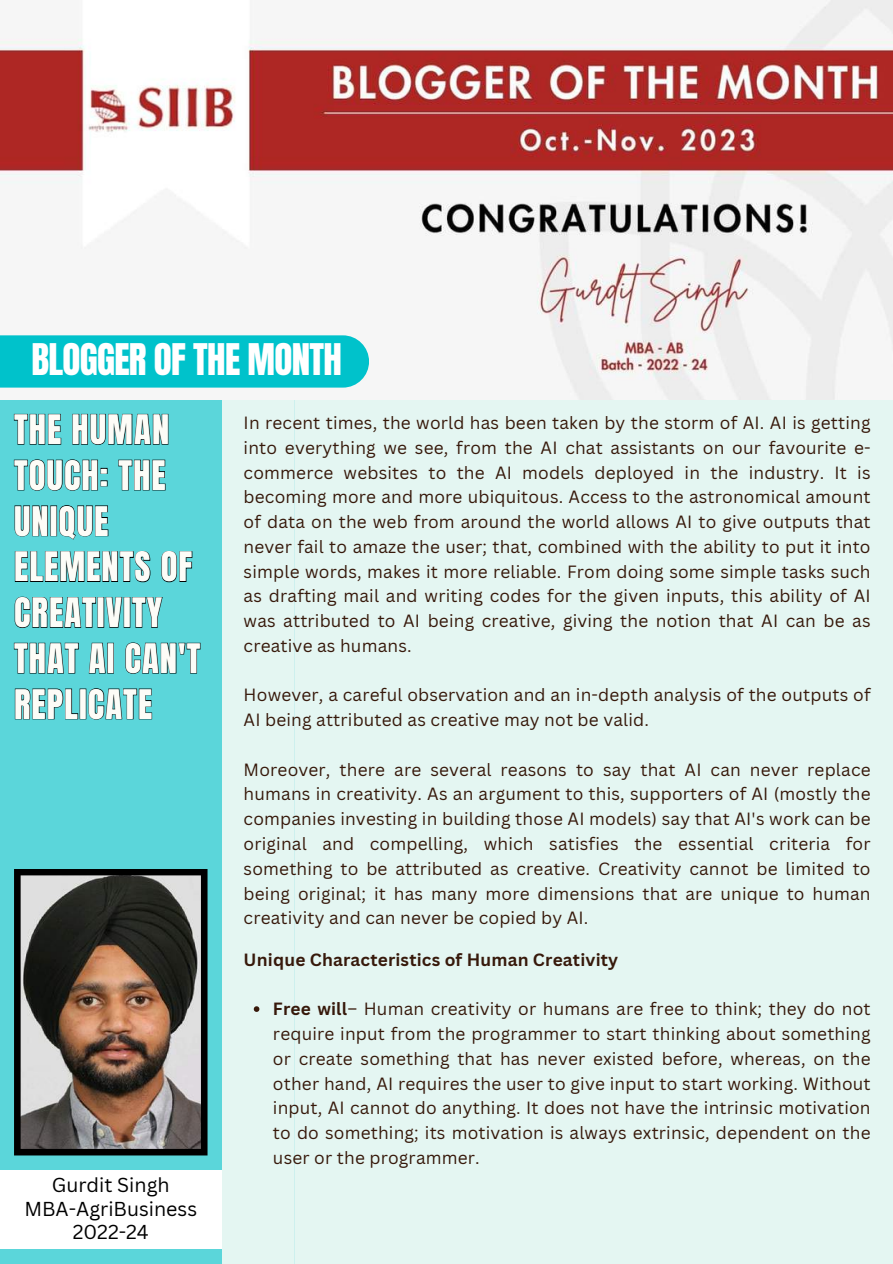
<style>
.page{position:relative;width:893px;height:1264px;background:#fff}
.page>*{position:absolute;margin:0;border:0;box-sizing:border-box;transform-origin:0 0}
.t1{font:37.05px "Anton";letter-spacing:-.02em;color:#fff}
.t2{font:34.65px/45.8px "Anton";letter-spacing:.03em;color:#fdfcf7}
.t3{font:19.65px/23.7px "Canva Sans";color:#000;text-align:center}
.t4{font:17.25px/24.8px "Canva Sans";letter-spacing:.01em;color:#37190b;text-align:justify}
.t5{font:700 17.25px "Canva Sans";letter-spacing:.01em;color:#37190b}
.s1{font-weight:700}
</style>
<div class="page">
<div style="left:0;top:0;width:294px;height:1263px;background:#e4f6f2"></div>
<div style="left:294px;top:338px;width:598px;height:925px;background:#e4f6f2"></div>
<div style="left:0;top:400px;width:222px;height:863px;background:#5bd6da"></div>
<img style="left:0;top:0;width:892px;height:399px">
<div style="left:0;top:335px;width:369px;height:52px;background:#00c2cb"></div>
<div style="left:0;top:1169px;width:222px;height:78px;background:#fff"></div>
<img style="left:14px;top:869px;width:193px;height:286px">
<svg style="left:14px;top:414px;width:154px;height:31px"></svg>
<svg style="left:14px;top:459px;width:151px;height:31px"></svg>
<svg style="left:15px;top:505px;width:93px;height:34px"></svg>
<svg style="left:15px;top:551px;width:177px;height:31px"></svg>
<svg style="left:15px;top:596px;width:148px;height:32px"></svg>
<svg style="left:14px;top:642px;width:186px;height:31px"></svg>
<svg style="left:15px;top:688px;width:137px;height:31px"></svg>
<svg style="left:254px;top:1006px;width:5px;height:5px"></svg>
<h1 class="t1" style="left:31px;top:333px;width:312px">BLOGGER OF THE MONTH</h1>
<h2 class="t2" style="left:14px;top:407px;width:188px">THE HUMAN<br>TOUCH: THE<br>UNIQUE<br>ELEMENTS OF<br>CREATIVITY<br>THAT AI CAN'T<br>REPLICATE</h2>
<p class="t3" style="left:24px;top:1172px;width:174px">Gurdit Singh<br>MBA-AgriBusiness<br>2022-24</p>
<p class="t4" style="left:244px;top:410px;width:628px">In recent times, the world has been taken by the storm of AI. AI is getting into everything we see, from the AI chat assistants on our favourite e&shy;commerce websites to the AI models deployed in the industry. It is becoming more and more ubiquitous. Access to the astronomical amount of data on the web from around the world allows AI to give outputs that never fail to amaze the user; that, combined with the ability to put it into simple words, makes it more reliable. From doing some simple tasks such as drafting mail and writing codes for the given inputs, this ability of AI was attributed to AI being creative, giving the notion that AI can be as creative as humans.</p>
<p class="t4" style="left:244px;top:682px;width:628px">However, a careful observation and an in-depth analysis of the outputs of<br>AI being attributed as creative may not be valid.</p>
<p class="t4" style="left:244px;top:756px;width:628px">Moreover, there are several reasons to say that AI can never replace humans in creativity. As an argument to this, supporters of AI (mostly the companies investing in building those AI models) say that AI's work can be original and compelling, which satisfies the essential criteria for something to be attributed as creative. Creativity cannot be limited to being original; it has many more dimensions that are unique to human creativity and can never be copied by AI.</p>
<p class="t5" style="left:244px;top:947px;width:376px">Unique Characteristics of Human Creativity</p>
<p class="t4" style="left:273px;top:996px;width:599px"><span class="s1">Free will</span>– Human creativity or humans are free to think; they do not require input from the programmer to start thinking about something or create something that has never existed before, whereas, on the other hand, AI requires the user to give input to start working. Without input, AI cannot do anything. It does not have the intrinsic motivation to do something; its motivation is always extrinsic, dependent on the user or the programmer.</p>
</div>
